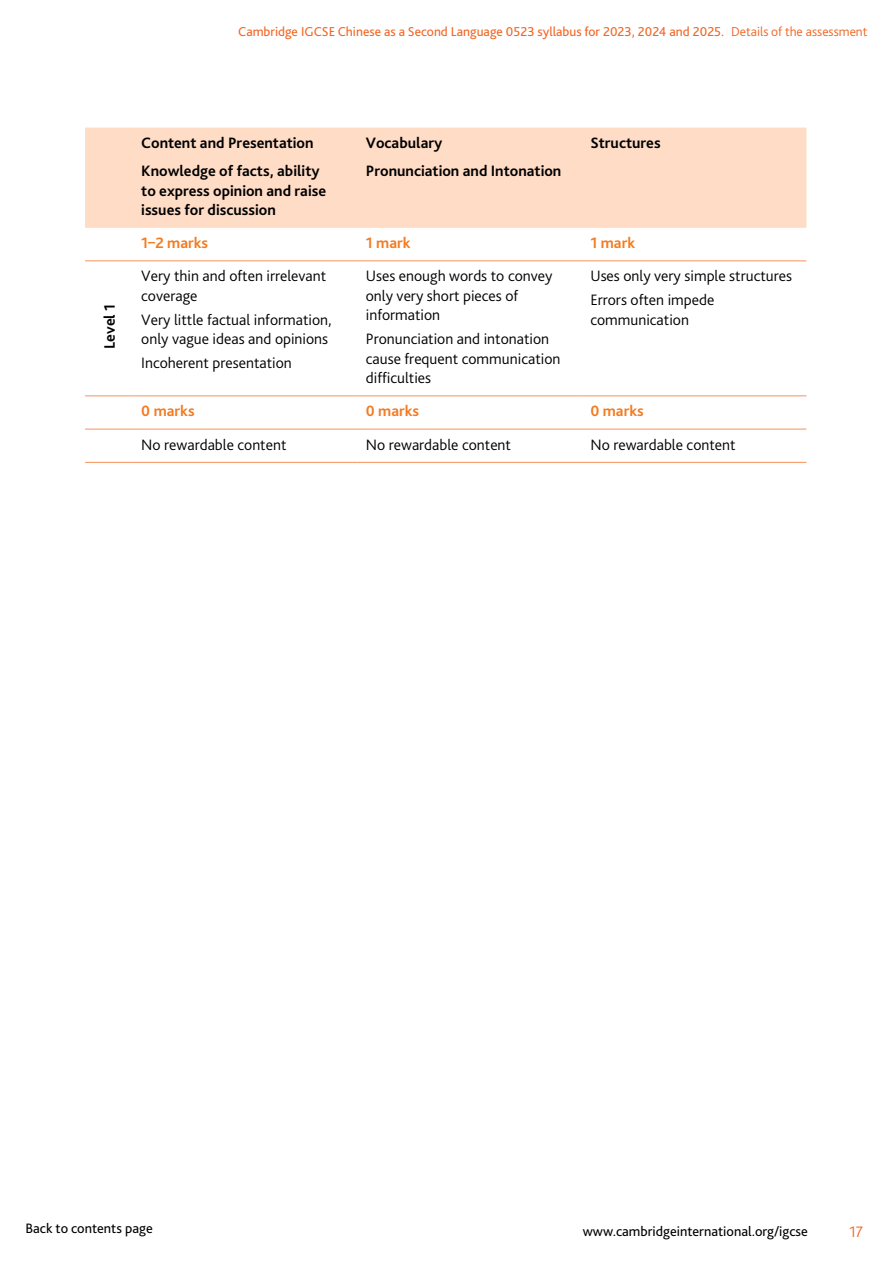
<style>
.page{position:relative;width:893px;height:1263px;background:#fff}
.page>*{position:absolute;margin:0;border:0;box-sizing:border-box;transform-origin:0 0}
.First_para_before_bu{font:300 15.75px/19.5px "Bliss Pro";color:#000}
.Table_header_row{font:700 15.75px/19.5px "Bliss Pro";color:#000}
.First_para_before_bu-2{font:700 15.75px "Bliss Pro";color:#f47b20}
.First_para_before_bu-3{font:700 15.75px "Bliss Pro";color:#000}
.t1{font:300 15.75px "Bliss Pro";color:#f26522}
.t2{font:14.25px "Bliss Pro";color:#000}
.t3{font:13.5px "Bliss Pro";color:#f26522}
.s1{font-weight:300}
</style>
<div class="page">
<div style="left:85px;top:128px;width:721px;height:100px;background:#fedcc6"></div>
<hr style="left:85px;top:261px;width:48px;height:1px;background:#f7915a">
<hr style="left:133px;top:261px;width:224px;height:1px;background:#f7915a">
<hr style="left:357px;top:261px;width:225px;height:1px;background:#f7915a">
<hr style="left:582px;top:261px;width:224px;height:1px;background:#f7915a">
<hr style="left:85px;top:396px;width:48px;height:1px;background:#f7915a">
<hr style="left:133px;top:396px;width:224px;height:1px;background:#f7915a">
<hr style="left:357px;top:396px;width:225px;height:1px;background:#f7915a">
<hr style="left:582px;top:396px;width:224px;height:1px;background:#f7915a">
<hr style="left:85px;top:429px;width:48px;height:1px;background:#f7915a">
<hr style="left:133px;top:429px;width:224px;height:1px;background:#f7915a">
<hr style="left:357px;top:429px;width:225px;height:1px;background:#f7915a">
<hr style="left:582px;top:429px;width:224px;height:1px;background:#f7915a">
<hr style="left:85px;top:462px;width:48px;height:1px;background:#f7915a">
<hr style="left:133px;top:462px;width:224px;height:1px;background:#f7915a">
<hr style="left:357px;top:462px;width:225px;height:1px;background:#f7915a">
<hr style="left:582px;top:462px;width:224px;height:1px;background:#f7915a">
<p class="t3" style="left:238px;top:23px;width:631px">Cambridge IGCSE Chinese as a Second Language 0523 syllabus for 2023, 2024 and 2025. <span class="s1">Details of the assessment</span></p>
<p class="Table_header_row" style="left:141px;top:133px;width:174px">Content and Presentation</p>
<p class="Table_header_row" style="left:141px;top:161px;width:186px">Knowledge of facts, ability to express opinion and raise issues for discussion</p>
<p class="Table_header_row" style="left:366px;top:133px;width:78px">Vocabulary</p>
<p class="Table_header_row" style="left:366px;top:161px;width:197px">Pronunciation and Intonation</p>
<p class="Table_header_row" style="left:590px;top:133px;width:72px">Structures</p>
<p class="First_para_before_bu-3" style="left:100px;top:349px;width:47px;rotate:-90deg">Level 1</p>
<p class="First_para_before_bu-2" style="left:141px;top:233px;width:68px">1–2 marks</p>
<p class="First_para_before_bu-2" style="left:366px;top:233px;width:46px">1 mark</p>
<p class="First_para_before_bu-2" style="left:590px;top:233px;width:46px">1 mark</p>
<p class="First_para_before_bu" style="left:141px;top:266px;width:187px">Very thin and often irrelevant coverage</p>
<p class="First_para_before_bu" style="left:141px;top:310px;width:192px">Very little factual information, only vague ideas and opinions</p>
<p class="First_para_before_bu" style="left:141px;top:353px;width:152px">Incoherent presentation</p>
<p class="First_para_before_bu" style="left:366px;top:266px;width:188px">Uses enough words to convey only very short pieces of information</p>
<p class="First_para_before_bu" style="left:366px;top:329px;width:196px">Pronunciation and intonation cause frequent communication difficulties</p>
<p class="First_para_before_bu" style="left:590px;top:266px;width:203px">Uses only very simple structures</p>
<p class="First_para_before_bu" style="left:590px;top:290px;width:125px">Errors often impede communication</p>
<p class="First_para_before_bu-2" style="left:141px;top:401px;width:55px">0 marks</p>
<p class="First_para_before_bu-2" style="left:366px;top:401px;width:55px">0 marks</p>
<p class="First_para_before_bu-2" style="left:590px;top:401px;width:55px">0 marks</p>
<p class="First_para_before_bu" style="left:141px;top:435px;width:147px">No rewardable content</p>
<p class="First_para_before_bu" style="left:366px;top:435px;width:147px">No rewardable content</p>
<p class="First_para_before_bu" style="left:590px;top:435px;width:147px">No rewardable content</p>
<p class="t2" style="left:26px;top:1219px;width:129px">Back to contents page</p>
<p class="t2" style="left:583px;top:1222px;width:227px">www.cambridgeinternational.org/igcse</p>
<p class="t1" style="left:849px;top:1222px;width:15px">17</p>
</div>
